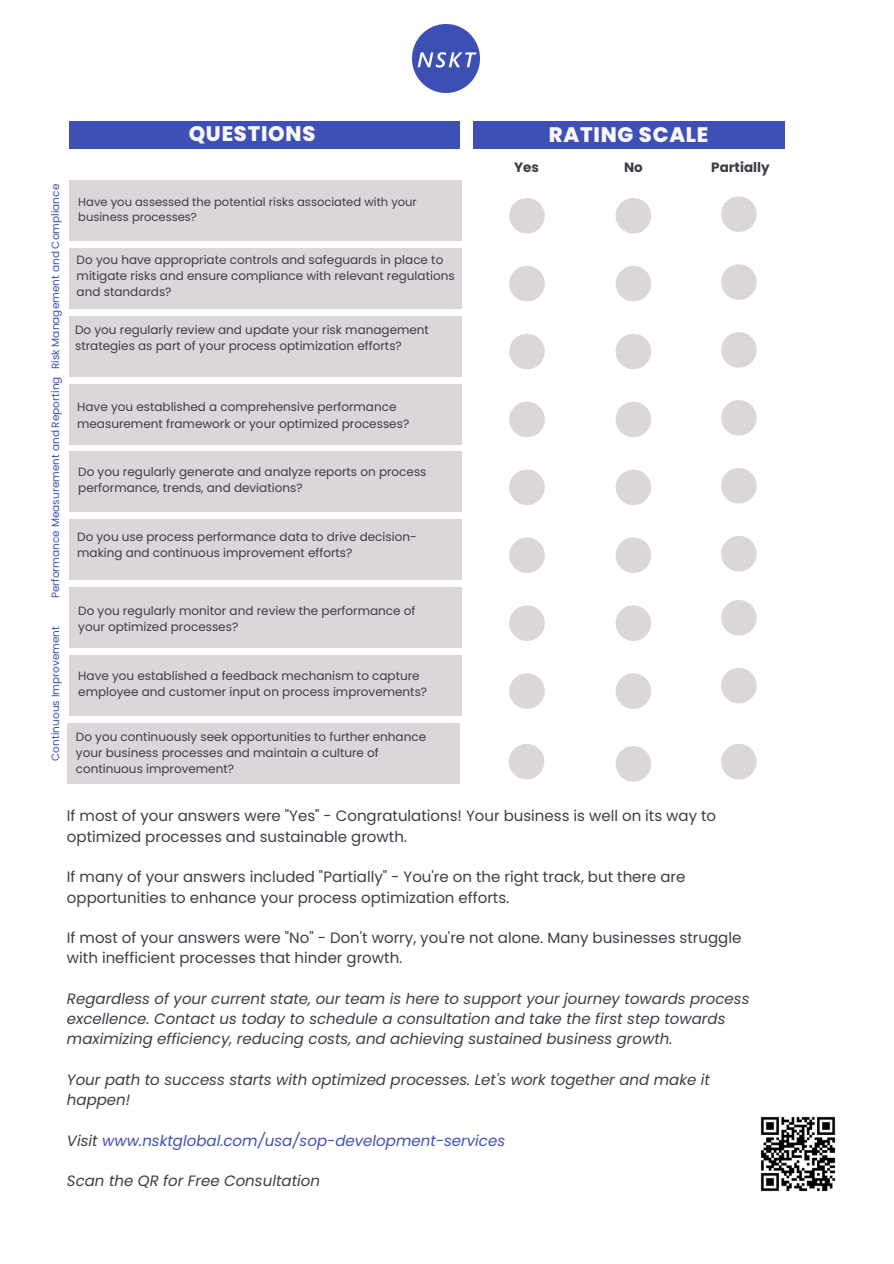
<style>
.page{position:relative;width:894px;height:1264px;background:#fff}
.page>*{position:absolute;margin:0;border:0;box-sizing:border-box;transform-origin:0 0}
.t1{font:800 21px "Poppins";letter-spacing:.035em;color:#faf7f9}
.t2{font:15px/20.2px "Poppins";color:#3b3f45}
.t3{font:italic 15px/20.2px "Poppins";color:#3b3f45}
.t4{font:italic 15px "Poppins";color:#3f50b4}
.t5{font:700 13.5px "Poppins";color:#3b3f45}
.t6{font:12px/16px "Poppins";color:#3b3f45}
.t7{font:11.55px/15.5px "Poppins";color:#3b3f45}
.t8{font:10.5px "Poppins";color:#3f50b4}
.s1{color:#3b3f45}
</style>
<div class="page">
<div style="left:69px;top:121px;width:391px;height:28px;background:#3f50b4"></div>
<div style="left:472px;top:121px;width:312px;height:28px;background:#3f50b4"></div>
<div style="left:69px;top:180px;width:392px;height:60px;background:#dbd6d9"></div>
<svg style="left:721px;top:196px;width:35px;height:36px"></svg>
<svg style="left:615px;top:198px;width:36px;height:35px"></svg>
<svg style="left:509px;top:198px;width:35px;height:35px"></svg>
<div style="left:69px;top:248px;width:392px;height:60px;background:#dbd6d9"></div>
<svg style="left:721px;top:264px;width:35px;height:36px"></svg>
<svg style="left:615px;top:266px;width:36px;height:35px"></svg>
<svg style="left:509px;top:266px;width:35px;height:35px"></svg>
<div style="left:69px;top:316px;width:392px;height:60px;background:#dbd6d9"></div>
<svg style="left:721px;top:332px;width:35px;height:36px"></svg>
<svg style="left:615px;top:334px;width:36px;height:35px"></svg>
<svg style="left:509px;top:334px;width:35px;height:35px"></svg>
<div style="left:69px;top:384px;width:392px;height:60px;background:#dbd6d9"></div>
<svg style="left:721px;top:400px;width:35px;height:35px"></svg>
<svg style="left:615px;top:401px;width:36px;height:36px"></svg>
<svg style="left:509px;top:401px;width:35px;height:36px"></svg>
<div style="left:69px;top:452px;width:392px;height:60px;background:#dbd6d9"></div>
<svg style="left:721px;top:468px;width:35px;height:35px"></svg>
<svg style="left:615px;top:469px;width:36px;height:36px"></svg>
<svg style="left:509px;top:469px;width:35px;height:36px"></svg>
<div style="left:69px;top:520px;width:392px;height:60px;background:#dbd6d9"></div>
<svg style="left:721px;top:536px;width:35px;height:35px"></svg>
<svg style="left:615px;top:537px;width:36px;height:36px"></svg>
<svg style="left:509px;top:537px;width:35px;height:36px"></svg>
<div style="left:69px;top:587px;width:392px;height:60px;background:#dbd6d9"></div>
<svg style="left:721px;top:600px;width:35px;height:35px"></svg>
<svg style="left:615px;top:605px;width:36px;height:36px"></svg>
<svg style="left:509px;top:605px;width:35px;height:36px"></svg>
<div style="left:69px;top:655px;width:392px;height:60px;background:#dbd6d9"></div>
<svg style="left:721px;top:668px;width:35px;height:35px"></svg>
<svg style="left:615px;top:673px;width:36px;height:35px"></svg>
<svg style="left:509px;top:673px;width:35px;height:35px"></svg>
<div style="left:67px;top:723px;width:392px;height:60px;background:#dbd6d9"></div>
<svg style="left:721px;top:744px;width:35px;height:35px"></svg>
<svg style="left:615px;top:746px;width:36px;height:35px"></svg>
<svg style="left:509px;top:744px;width:35px;height:35px"></svg>
<img style="left:412px;top:25px;width:67px;height:67px">
<img style="left:760px;top:1116px;width:76px;height:76px">
<h2 class="t1" style="left:189px;top:119px;width:128px">QUESTIONS</h2>
<p class="t8" style="left:48px;top:369px;width:187px;rotate:-90deg">Risk Management and Compliance</p>
<p class="t8" style="left:48px;top:598px;width:223px;rotate:-90deg">Performance Measurement and Reporting</p>
<p class="t8" style="left:48px;top:760px;width:136px;rotate:-90deg">Continuous Improvement</p>
<h4 class="t7" style="left:78px;top:194px;width:340px">Have you assessed the potential risks associated with your business processes?</h4>
<p class="t6" style="left:77px;top:252px;width:379px">Do you have appropriate controls and safeguards in place to mitigate risks and ensure compliance with relevant regulations and standards?</p>
<p class="t6" style="left:75px;top:322px;width:355px">Do you regularly review and update your risk management strategies as part of your process optimization efforts?</p>
<p class="t6" style="left:77px;top:399px;width:333px">Have you established a comprehensive performance measurement framework or your optimized processes?</p>
<h4 class="t6" style="left:78px;top:463px;width:350px">Do you regularly generate and analyze reports on process performance, trends, and deviations?</h4>
<p class="t6" style="left:77px;top:528px;width:341px">Do you use process performance data to drive decision&shy;making and continuous improvement efforts?</p>
<p class="t6" style="left:78px;top:603px;width:338px">Do you regularly monitor and review the performance of your optimized processes?</p>
<p class="t6" style="left:78px;top:668px;width:350px">Have you established a feedback mechanism to capture employee and customer input on process improvements?</p>
<h4 class="t6" style="left:76px;top:729px;width:351px">Do you continuously seek opportunities to further enhance your business processes and maintain a culture of continuous improvement?</h4>
<h1 class="t5" style="left:514px;top:158px;width:26px">Yes</h1>
<p class="t1" style="left:548px;top:120px;width:161px">RATING SCALE</p>
<h2 class="t5" style="left:623px;top:158px;width:20px">No</h2>
<h2 class="t5" style="left:711px;top:158px;width:60px">Partially</h2>
<p class="t2" style="left:67px;top:806px;width:650px">If most of your answers were "Yes" - Congratulations! Your business is well on its way to optimized processes and sustainable growth.</p>
<p class="t2" style="left:67px;top:866px;width:620px">If many of your answers included "Partially" - You're on the right track, but there are opportunities to enhance your process optimization efforts.</p>
<h4 class="t2" style="left:67px;top:927px;width:675px">If most of your answers were "No" - Don't worry, you're not alone. Many businesses struggle with inefficient processes that hinder growth.</h4>
<p class="t3" style="left:67px;top:988px;width:684px">Regardless of your current state, our team is here to support your journey towards process excellence. Contact us today to schedule a consultation and take the first step towards maximizing efficiency, reducing costs, and achieving sustained business growth.</p>
<p class="t3" style="left:67px;top:1069px;width:644px">Your path to success starts with optimized processes. Let's work together and make it happen!</p>
<h4 class="t4" style="left:67px;top:1129px;width:439px"><span class="s1">Visit</span> www.nsktglobal.com/usa/sop-development-services</h4>
<p class="t3" style="left:67px;top:1170px;width:254px">Scan the QR for Free Consultation</p>
</div>
